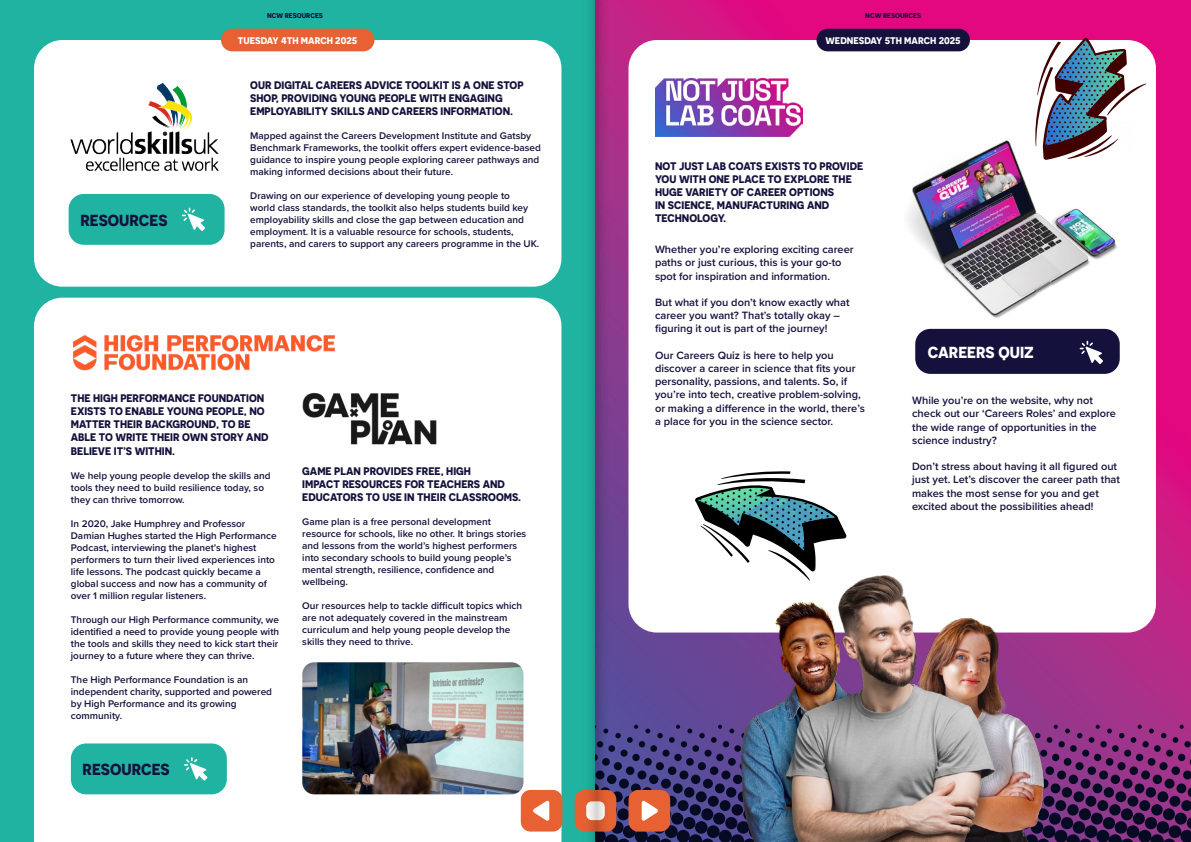
<style>
.page{position:relative;width:1191px;height:842px;background:#fff}
.page>*{position:absolute;margin:0;border:0;box-sizing:border-box;transform-origin:0 0}
.t1{font:700 16px "Novecentosans";color:#14123d}
.t2{font:700 16px "Novecentosans";color:#fff}
.t3{font:600 11px/13.2px "Proxima Nova";color:#14123d}
.t4{font:700 11px/13.2px "Novecentosans";color:#14123d}
.t5{font:600 10px/12px "Proxima Nova";color:#14123d}
.t6{font:700 9.7px "Novecentosans";color:#fff}
.t7{font:700 7px "Novecentosans";color:#14123d}
</style>
<div class="page">
<div style="left:0;top:0;width:595px;height:841px;background:#21b3a1"></div>
<svg style="left:610px;top:0;width:581px;height:725px;background:#b62287"></svg>
<div style="left:628px;top:40px;width:528px;height:592px;background:#fff;border-radius:28px"></div>
<div style="left:34px;top:40px;width:527px;height:247px;background:#fff;border-radius:28px"></div>
<div style="left:34px;top:298px;width:527px;height:543px;background:#fff"></div>
<img style="left:70px;top:82px;width:149px;height:112px">
<div style="left:69px;top:194px;width:156px;height:51px;background:#21b3a1;border-radius:15px"></div>
<svg style="left:182px;top:208px;width:23px;height:23px"></svg>
<div style="left:71px;top:743px;width:156px;height:51px;background:#21b3a1;border-radius:15px"></div>
<svg style="left:184px;top:757px;width:23px;height:24px"></svg>
<img style="left:281px;top:393px;width:177px;height:65px">
<img style="left:57px;top:320px;width:294px;height:65px">
<img style="left:302px;top:662px;width:221px;height:132px">
<div style="left:221px;top:29px;width:153px;height:22px;background:#e86133;border-radius:11px"></div>
<div style="left:816px;top:29px;width:154px;height:22px;background:#14123d;border-radius:11px"></div>
<img style="left:655px;top:79px;width:147px;height:57px">
<div style="left:915px;top:329px;width:204px;height:45px;background:#14123d;border-radius:15px"></div>
<svg style="left:1079px;top:341px;width:24px;height:23px"></svg>
<img style="left:736px;top:575px;width:314px;height:150px">
<svg style="left:695px;top:471px;width:151px;height:110px"></svg>
<svg style="left:1033px;top:37px;width:113px;height:75px"></svg>
<img style="left:908px;top:112px;width:210px;height:206px">
<div style="left:521px;top:790px;width:41px;height:41px;background:#e86133;border-radius:10px"></div>
<div style="left:574px;top:790px;width:42px;height:41px;background:#e86133;border-radius:10px"></div>
<img style="left:595px;top:725px;width:596px;height:117px">
<svg style="left:533px;top:800px;width:16px;height:21px"></svg>
<img style="left:581px;top:0;width:29px;height:841px">
<p class="t7" style="left:267px;top:11px;width:57px">NCW RESOURCES</p>
<p class="t7" style="left:270px;top:11px;width:57px">NCW RESOURCES</p>
<p class="t7" style="left:865px;top:11px;width:57px">NCW RESOURCES</p>
<p class="t1" style="left:80px;top:210px;width:89px">RESOURCES</p>
<p class="t6" style="left:238px;top:34px;width:121px">TUESDAY 4TH MARCH 2025</p>
<p class="t4" style="left:250px;top:78px;width:275px">OUR DIGITAL CAREERS ADVICE TOOLKIT IS A ONE STOP<br>SHOP, PROVIDING YOUNG PEOPLE WITH ENGAGING<br>EMPLOYABILITY SKILLS AND CAREERS INFORMATION.</p>
<p class="t5" style="left:250px;top:129px;width:292px">Mapped against the Careers Development Institute and Gatsby Benchmark Frameworks, the toolkit offers expert evidence-based guidance to inspire young people exploring career pathways and making informed decisions about their future.</p>
<p class="t5" style="left:250px;top:189px;width:291px">Drawing on our experience of developing young people to<br>world class standards, the toolkit also helps students build key employability skills and close the gap between education and employment. It is a valuable resource for schools, students, parents, and carers to support any careers programme in the UK.</p>
<p class="t4" style="left:71px;top:391px;width:199px">THE HIGH PERFORMANCE FOUNDATION<br>EXISTS TO ENABLE YOUNG PEOPLE, NO<br>MATTER THEIR BACKGROUND, TO BE<br>ABLE TO WRITE THEIR OWN STORY AND<br>BELIEVE IT’S WITHIN.</p>
<p class="t5" style="left:71px;top:469px;width:201px">We help young people develop the skills and tools they need to build resilience today, so they can thrive tomorrow.</p>
<p class="t5" style="left:71px;top:517px;width:207px">In 2020, Jake Humphrey and Professor Damian Hughes started the High Performance Podcast, interviewing the planet’s highest performers to turn their lived experiences into life lessons. The podcast quickly became a global success and now has a community of over 1 million regular listeners.</p>
<p class="t5" style="left:71px;top:613px;width:210px;text-align:justify">Through our High Performance community, we identified a need to provide young people with the tools and skills they need to kick start their journey to a future where they can thrive.</p>
<p class="t5" style="left:71px;top:673px;width:203px">The High Performance Foundation is an independent charity, supported and powered by High Performance and its growing community.</p>
<p class="t1" style="left:83px;top:760px;width:89px">RESOURCES</p>
<p class="t4" style="left:302px;top:464px;width:220px">GAME PLAN PROVIDES FREE, HIGH<br>IMPACT RESOURCES FOR TEACHERS AND<br>EDUCATORS TO USE IN THEIR CLASSROOMS.</p>
<p class="t5" style="left:302px;top:516px;width:225px">Game plan is a free personal development resource for schools, like no other. It brings stories and lessons from the world’s highest performers into secondary schools to build young people’s mental strength, resilience, confidence and wellbeing.</p>
<p class="t5" style="left:302px;top:600px;width:221px">Our resources help to tackle difficult topics which are not adequately covered in the mainstream curriculum and help young people develop the skills they need to thrive.</p>
<p class="t6" style="left:825px;top:34px;width:137px">WEDNESDAY 5TH MARCH 2025</p>
<p class="t4" style="left:655px;top:159px;width:210px">NOT JUST LAB COATS EXISTS TO PROVIDE<br>YOU WITH ONE PLACE TO EXPLORE THE<br>HUGE VARIETY OF CAREER OPTIONS<br>IN SCIENCE, MANUFACTURING AND<br>TECHNOLOGY.</p>
<p class="t3" style="left:655px;top:243px;width:200px">Whether you’re exploring exciting career paths or just curious, this is your go-to spot for inspiration and information.</p>
<p class="t3" style="left:655px;top:295px;width:196px">But what if you don’t know exactly what career you want? That’s totally okay – figuring it out is part of the journey!</p>
<p class="t3" style="left:655px;top:348px;width:211px">Our Careers Quiz is here to help you discover a career in science that fits your personality, passions, and talents. So, if you’re into tech, creative problem-solving, or making a difference in the world, there’s a place for you in the science sector.</p>
<p class="t2" style="left:927px;top:342px;width:107px">CAREERS QUIZ</p>
<p class="t3" style="left:912px;top:394px;width:205px">While you’re on the website, why not check out our ‘Careers Roles’ and explore the wide range of opportunities in the science industry?</p>
<p class="t3" style="left:912px;top:460px;width:209px">Don’t stress about having it all figured out just yet. Let’s discover the career path that makes the most sense for you and get excited about the possibilities ahead!</p>
</div>
